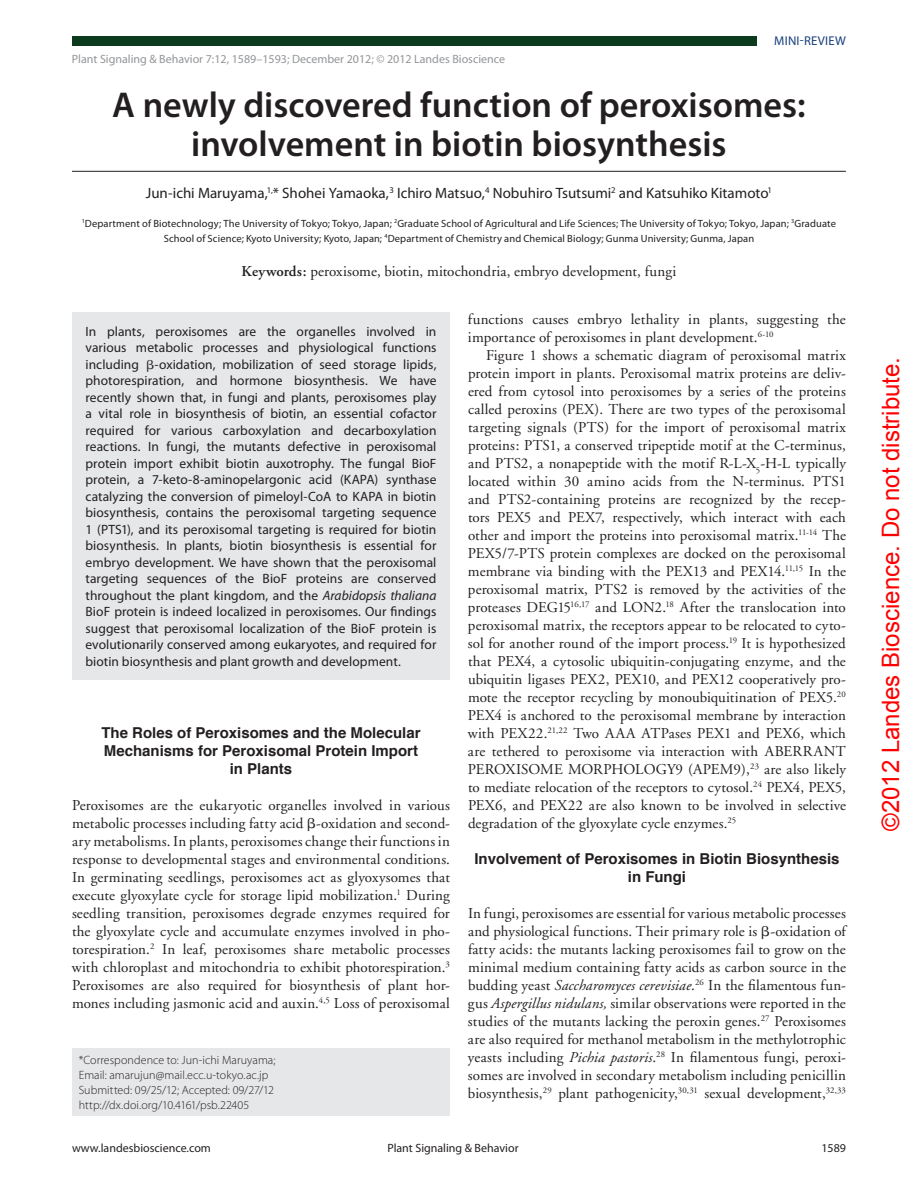
<style>
.page{position:relative;width:918px;height:1188px;background:#fff}
.page>*{position:absolute;margin:0;border:0;box-sizing:border-box;transform-origin:0 0}
.t1{font:600 36px/39px "Myriad Pro";color:#231f20;text-align:center}
.t2{font:24px "Arial";color:#f00}
.t3{font:15px/18px "Adobe Garamond";letter-spacing:.005em;color:#231f20;text-align:justify}
.t4{font:700 15px/18px "Helvetica";color:#231f20;text-align:center}
.t5{font:15px "Myriad Pro";color:#231f20}
.t6{font:13.5px/16.5px "Myriad Pro";letter-spacing:.005em;color:#231f20;text-align:justify}
.t7{font:12.75px "Myriad Pro";letter-spacing:.02em;color:#193f7c}
.t8{font:300 12px/15px "Myriad Pro";color:#231f20}
.t9{font:12px "Myriad Pro";color:#939598}
.t10{font:12px "Myriad Pro";color:#231f20}
.t11{font:10.5px/15px "Myriad Pro";letter-spacing:.01em;color:#231f20;text-align:center}
.s1{font-weight:600}
.s2{font-family:"Universal Std Greekw Math Pi"}
.s3{font-style:italic}
</style>
<div class="page">
<div style="left:72px;top:36px;width:685px;height:10px;background:#0b3b1c"></div>
<div style="left:72px;top:1048px;width:378px;height:68px;background:#e6e7e9"></div>
<div style="left:72px;top:312px;width:378px;height:367px;background:#e6e7e9"></div>
<hr style="left:72px;top:171px;width:774px;height:1px;background:#231f20">
<p class="t9" style="left:72px;top:52px;width:435px">Plant Signaling &amp; Behavior 7:12, 1589–1593; December 2012; © 2012 Landes Bioscience</p>
<p class="t7" style="left:774px;top:32px;width:73px">Mini-Review</p>
<h1 class="t1" style="left:112px;top:85px;width:695px">A newly discovered function of peroxisomes: involvement in biotin biosynthesis</h1>
<p class="t5" style="left:146px;top:184px;width:628px">Jun-ichi Maruyama,<sup>1,</sup>* Shohei Yamaoka,<sup>3</sup> Ichiro Matsuo,<sup>4</sup> Nobuhiro Tsutsumi<sup>2</sup> and Katsuhiko Kitamoto<sup>1</sup></p>
<p class="t11" style="left:82px;top:216px;width:756px"><sup>1</sup>Department of Biotechnology; The University of Tokyo; Tokyo, Japan; <sup>2</sup>Graduate School of Agricultural and Life Sciences; The University of Tokyo; Tokyo, Japan; <sup>3</sup>Graduate<br>School of Science; Kyoto University; Kyoto, Japan; <sup>4</sup>Department of Chemistry and Chemical Biology; Gunma University; Gunma, Japan</p>
<p class="t3" style="left:242px;top:263px;width:436px"><span class="s1">Keywords:</span> peroxisome, biotin, mitochondria, embryo development, fungi</p>
<p class="t3" style="left:468px;top:311px;width:379px">functions causes embryo lethality in plants, suggesting the importance of peroxisomes in plant development.<sup>6-10</sup></p>
<p class="t3" style="left:468px;top:347px;width:380px;text-indent:18px">Figure 1 shows a schematic diagram of peroxisomal matrix protein import in plants. Peroxisomal matrix proteins are deliv&shy;ered from cytosol into peroxisomes by a series of the proteins called peroxins (PEX). There are two types of the peroxisomal targeting signals (PTS) for the import of peroxisomal matrix proteins: PTS1, a conserved tripeptide motif at the C-terminus, and PTS2, a nonapeptide with the motif R-L-X<sub>5</sub>-H-L typically located within 30 amino acids from the N-terminus. PTS1 and PTS2-containing proteins are recognized by the recep&shy;tors PEX5 and PEX7, respectively, which interact with each other and import the proteins into peroxisomal matrix.<sup>11-14</sup> The PEX5/7-PTS protein complexes are docked on the peroxisomal membrane via binding with the PEX13 and PEX14.<sup>11,15</sup> In the peroxisomal matrix, PTS2 is removed by the activities of the proteases DEG15<sup>16,17</sup> and LON2.<sup>18</sup> After the translocation into peroxisomal matrix, the receptors appear to be relocated to cyto&shy;sol for another round of the import process.<sup>19</sup> It is hypothesized that PEX4, a cytosolic ubiquitin-conjugating enzyme, and the ubiquitin ligases PEX2, PEX10, and PEX12 cooperatively pro&shy;mote the receptor recycling by monoubiquitination of PEX5.<sup>20<br></sup>PEX4 is anchored to the peroxisomal membrane by interaction with PEX22.<sup>21,22</sup> Two AAA ATPases PEX1 and PEX6, which are tethered to peroxisome via interaction with ABERRANT PEROXISOME MORPHOLOGY9 (APEM9),<sup>23</sup> are also likely to mediate relocation of the receptors to cytosol.<sup>24</sup> PEX4, PEX5, PEX6, and PEX22 are also known to be involved in selective degradation of the glyoxylate cycle enzymes.<sup>25</sup></p>
<p class="t4" style="left:474px;top:851px;width:367px">Involvement of Peroxisomes in Biotin Biosynthesis in Fungi</p>
<p class="t3" style="left:468px;top:905px;width:379px">In fungi, peroxisomes are essential for various metabolic processes and physiological functions. Their primary role is <span class="s2">β</span>-oxidation of fatty acids: the mutants lacking peroxisomes fail to grow on the minimal medium containing fatty acids as carbon source in the budding yeast <span class="s3">Saccharomyces cerevisiae</span>.<sup>26</sup> In the filamentous fun&shy;gus <span class="s3">Aspergillus nidulans,</span> similar observations were reported in the studies of the mutants lacking the peroxin genes.<sup>27</sup> Peroxisomes are also required for methanol metabolism in the methylotrophic yeasts including <span class="s3">Pichia pastoris</span>.<sup>28</sup> In filamentous fungi, peroxi&shy;somes are involved in secondary metabolism including penicillin biosynthesis,<sup>29</sup> plant pathogenicity,<sup>30,31</sup> sexual development,<sup>32,33</sup></p>
<p class="t6" style="left:86px;top:323px;width:353px">In plants, peroxisomes are the organelles involved in various metabolic processes and physiological functions including <span class="s2">β</span>-oxidation, mobilization of seed storage lipids, photorespiration, and hormone biosynthesis. We have recently shown that, in fungi and plants, peroxisomes play a vital role in biosynthesis of biotin, an essential cofactor required for various carboxylation and decarboxylation reactions. In fungi, the mutants defective in peroxisomal protein import exhibit biotin auxotrophy. The fungal BioF protein, a 7-keto-8-aminopelargonic acid (KAPA) synthase catalyzing the conversion of pimeloyl-CoA to KAPA in biotin biosynthesis, contains the peroxisomal targeting sequence 1 (PTS1), and its peroxisomal targeting is required for biotin biosynthesis. In plants, biotin biosynthesis is essential for embryo development. We have shown that the peroxisomal targeting sequences of the BioF proteins are conserved throughout the plant kingdom, and the <span class="s3">Arabidopsis thaliana </span>BioF protein is indeed localized in peroxisomes. Our findings suggest that peroxisomal localization of the BioF protein is evolutionarily conserved among eukaryotes, and required for biotin biosynthesis and plant growth and development.</p>
<p class="t4" style="left:101px;top:725px;width:321px">The Roles of Peroxisomes and the Molecular<br>Mechanisms for Peroxisomal Protein Import in Plants</p>
<p class="t3" style="left:72px;top:797px;width:380px">Peroxisomes are the eukaryotic organelles involved in various metabolic processes including fatty acid <span class="s2">β</span>-oxidation and second&shy;ary metabolisms. In plants, peroxisomes change their functions in response to developmental stages and environmental conditions.<br>In germinating seedlings, peroxisomes act as glyoxysomes that execute glyoxylate cycle for storage lipid mobilization.<sup>1</sup> During seedling transition, peroxisomes degrade enzymes required for the glyoxylate cycle and accumulate enzymes involved in pho&shy;torespiration.<sup>2</sup> In leaf, peroxisomes share metabolic processes with chloroplast and mitochondria to exhibit photorespiration.<sup>3<br></sup>Peroxisomes are also required for biosynthesis of plant hor&shy;mones including jasmonic acid and auxin.<sup>4,5</sup> Loss of peroxisomal</p>
<p class="t8" style="left:79px;top:1053px;width:198px">*Correspondence to: Jun-ichi Maruyama; Email: amarujun@mail.ecc.u-tokyo.ac.jp Submitted: 09/25/12; Accepted: 09/27/12 http://dx.doi.org/10.4161/psb.22405</p>
<p class="t10" style="left:72px;top:1141px;width:140px">www.landesbioscience.com</p>
<p class="t10" style="left:387px;top:1141px;width:133px">Plant Signaling &amp; Behavior</p>
<p class="t10" style="left:821px;top:1141px;width:26px">1589</p>
<h2 class="t2" style="left:875px;top:831px;width:475px;rotate:-90deg">©2012 Landes Bioscience. Do not distribute.</h2>
</div>
